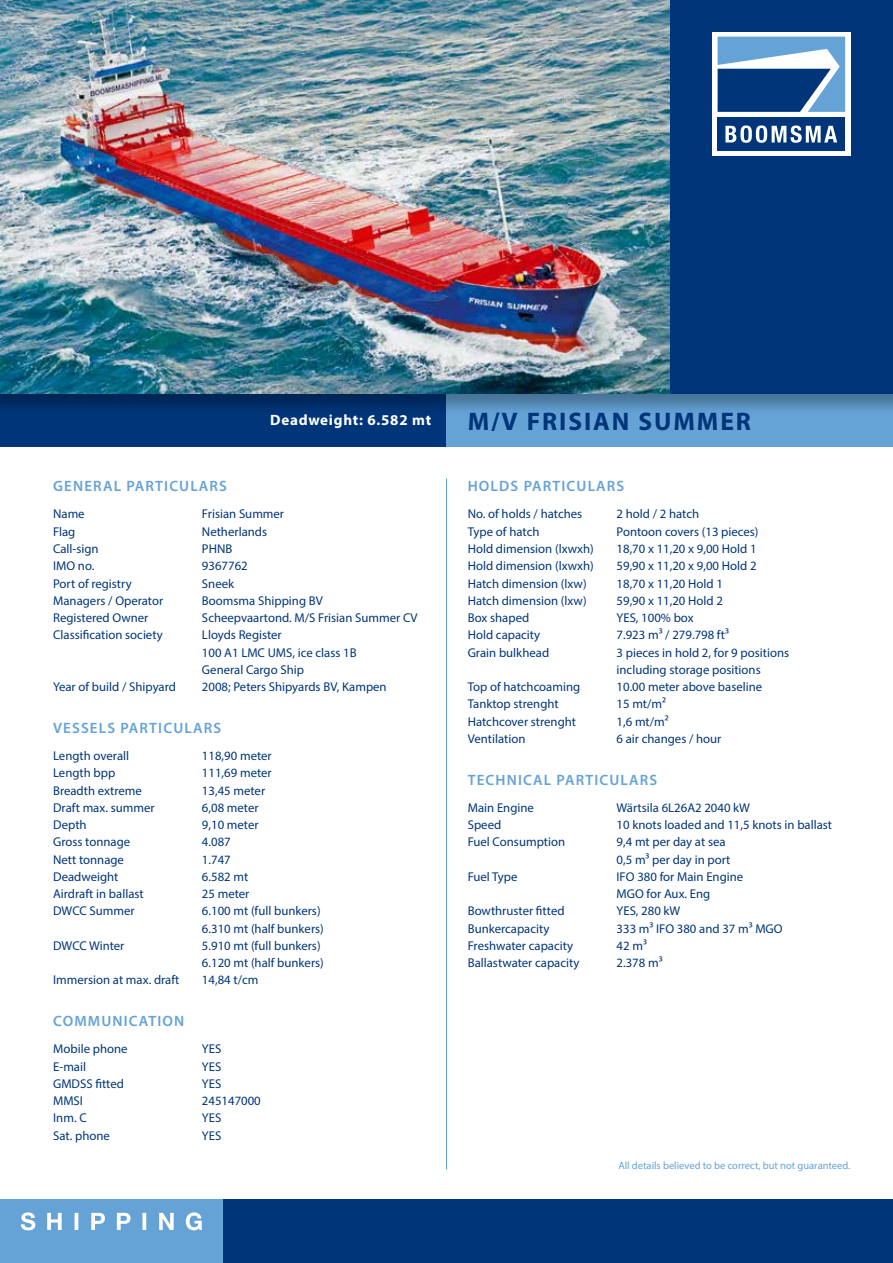
<style>
.page{position:relative;width:893px;height:1263px;background:#fff}
.page>*{position:absolute;margin:0;border:0;box-sizing:border-box;transform-origin:0 0}
.t1{font:700 25.5px "Myriad Pro";letter-spacing:.075em;color:#003579}
.t2{font:600 15px "Myriad Pro";letter-spacing:.075em;color:#65a3d7}
.t3{font:700 15px "Myriad Pro";letter-spacing:.05em;color:#fff}
.t4{font:12.75px/17.2px "Myriad Pro";color:#003579}
.t5{font:10.5px "Myriad Pro";color:#65a3d7}
</style>
<div class="page">
<div style="left:0;top:0;width:893px;height:446px;background:#003579"></div>
<div style="left:446px;top:346px;width:447px;height:100px;background:#65a3d7"></div>
<div style="left:0;top:0;width:893px;height:416px;background:#000;opacity:.3"></div>
<div style="left:0;top:0;width:893px;height:393px;background:#003579"></div>
<div style="left:0;top:1199px;width:893px;height:64px;background:#003579"></div>
<div style="left:0;top:1199px;width:223px;height:64px;background:#65a3d7"></div>
<svg style="left:21px;top:1212px;width:181px;height:18px"></svg>
<div style="left:712px;top:32px;width:138px;height:124px;background:#fff"></div>
<div style="left:718px;top:117px;width:127px;height:34px;background:#003579"></div>
<svg style="left:725px;top:125px;width:112px;height:18px"></svg>
<svg style="left:718px;top:37px;width:127px;height:75px"></svg>
<hr style="left:446px;top:478px;width:1px;height:691px;background:#65a3d7">
<img style="left:0;top:0;width:670px;height:393px">
<p class="t3" style="left:270px;top:410px;width:163px">Deadweight: 6.582 mt</p>
<h1 class="t1" style="left:468px;top:405px;width:285px">M/V FRISIAN SUMMER</h1>
<p class="t2" style="left:53px;top:477px;width:175px">GENERAL PARTICULARS</p>
<p class="t4" style="left:53px;top:505px;width:33px">Name</p>
<p class="t4" style="left:202px;top:505px;width:84px">Frisian Summer</p>
<p class="t4" style="left:53px;top:523px;width:24px">Flag</p>
<p class="t4" style="left:202px;top:523px;width:67px">Netherlands</p>
<p class="t4" style="left:53px;top:540px;width:47px">Call-sign</p>
<p class="t4" style="left:202px;top:540px;width:32px">PHNB</p>
<p class="t4" style="left:53px;top:557px;width:43px">IMO no.</p>
<p class="t4" style="left:202px;top:557px;width:47px">9367762</p>
<p class="t4" style="left:53px;top:574px;width:80px">Port of registry</p>
<p class="t4" style="left:202px;top:574px;width:34px">Sneek</p>
<p class="t4" style="left:53px;top:592px;width:112px">Managers / Operator</p>
<p class="t4" style="left:202px;top:592px;width:122px">Boomsma Shipping BV</p>
<p class="t4" style="left:53px;top:609px;width:97px">Registered Owner</p>
<p class="t4" style="left:202px;top:609px;width:217px">Scheepvaartond. M/S Frisian Summer CV</p>
<p class="t4" style="left:53px;top:626px;width:111px">Classification society</p>
<p class="t4" style="left:202px;top:626px;width:156px">Lloyds Register<br>100 A1 LMC UMS, ice class 1B<br>General Cargo Ship</p>
<p class="t4" style="left:53px;top:678px;width:124px">Year of build / Shipyard</p>
<p class="t4" style="left:202px;top:678px;width:186px">2008; Peters Shipyards BV, Kampen</p>
<p class="t2" style="left:53px;top:718px;width:169px">VESSELS PARTICULARS</p>
<p class="t4" style="left:53px;top:747px;width:78px">Length overall</p>
<p class="t4" style="left:202px;top:747px;width:71px">118,90 meter</p>
<p class="t4" style="left:53px;top:764px;width:64px">Length bpp</p>
<p class="t4" style="left:202px;top:764px;width:71px">111,69 meter</p>
<p class="t4" style="left:53px;top:781px;width:90px">Breadth extreme</p>
<p class="t4" style="left:202px;top:781px;width:65px">13,45 meter</p>
<p class="t4" style="left:53px;top:799px;width:103px">Draft max. summer</p>
<p class="t4" style="left:202px;top:799px;width:58px">6,08 meter</p>
<p class="t4" style="left:53px;top:816px;width:35px">Depth</p>
<p class="t4" style="left:202px;top:816px;width:58px">9,10 meter</p>
<p class="t4" style="left:53px;top:833px;width:79px">Gross tonnage</p>
<p class="t4" style="left:202px;top:833px;width:30px">4.087</p>
<p class="t4" style="left:53px;top:850px;width:72px">Nett tonnage</p>
<p class="t4" style="left:202px;top:850px;width:30px">1.747</p>
<p class="t4" style="left:53px;top:868px;width:67px">Deadweight</p>
<p class="t4" style="left:202px;top:868px;width:48px">6.582 mt</p>
<p class="t4" style="left:53px;top:885px;width:92px">Airdraft in ballast</p>
<p class="t4" style="left:202px;top:885px;width:49px">25 meter</p>
<p class="t4" style="left:53px;top:902px;width:83px">DWCC Summer</p>
<p class="t4" style="left:202px;top:902px;width:123px">6.100 mt (full bunkers)<br>6.310 mt (half bunkers)</p>
<p class="t4" style="left:53px;top:937px;width:73px">DWCC Winter</p>
<p class="t4" style="left:202px;top:937px;width:123px">5.910 mt (full bunkers)<br>6.120 mt (half bunkers)</p>
<p class="t4" style="left:53px;top:971px;width:128px">Immersion at max. draft</p>
<p class="t4" style="left:202px;top:971px;width:58px">14,84 t/cm</p>
<p class="t2" style="left:53px;top:1012px;width:133px">COMMUNICATION</p>
<p class="t4" style="left:53px;top:1040px;width:76px">Mobile phone</p>
<p class="t4" style="left:202px;top:1040px;width:21px">YES</p>
<p class="t4" style="left:53px;top:1057px;width:34px">E-mail</p>
<p class="t4" style="left:202px;top:1057px;width:21px">YES</p>
<p class="t4" style="left:53px;top:1075px;width:72px">GMDSS fitted</p>
<p class="t4" style="left:202px;top:1075px;width:21px">YES</p>
<p class="t4" style="left:53px;top:1092px;width:31px">MMSI</p>
<p class="t4" style="left:202px;top:1092px;width:60px">245147000</p>
<p class="t4" style="left:53px;top:1109px;width:35px">Inm. C</p>
<p class="t4" style="left:202px;top:1109px;width:21px">YES</p>
<p class="t4" style="left:53px;top:1126px;width:58px">Sat. phone</p>
<p class="t4" style="left:202px;top:1126px;width:21px">YES</p>
<p class="t2" style="left:468px;top:477px;width:158px">HOLDS PARTICULARS</p>
<p class="t4" style="left:468px;top:505px;width:116px">No. of holds / hatches</p>
<p class="t4" style="left:617px;top:505px;width:84px">2 hold / 2 hatch</p>
<p class="t4" style="left:468px;top:523px;width:73px">Type of hatch</p>
<p class="t4" style="left:617px;top:523px;width:143px">Pontoon covers (13 pieces)</p>
<p class="t4" style="left:468px;top:540px;width:128px">Hold dimension (lxwxh)</p>
<p class="t4" style="left:617px;top:540px;width:141px">18,70 x 11,20 x 9,00 Hold 1</p>
<p class="t4" style="left:468px;top:557px;width:128px">Hold dimension (lxwxh)</p>
<p class="t4" style="left:617px;top:557px;width:141px">59,90 x 11,20 x 9,00 Hold 2</p>
<p class="t4" style="left:468px;top:574px;width:120px">Hatch dimension (lxw)</p>
<p class="t4" style="left:617px;top:574px;width:108px">18,70 x 11,20 Hold 1</p>
<p class="t4" style="left:468px;top:592px;width:120px">Hatch dimension (lxw)</p>
<p class="t4" style="left:617px;top:592px;width:108px">59,90 x 11,20 Hold 2</p>
<p class="t4" style="left:468px;top:609px;width:63px">Box shaped</p>
<p class="t4" style="left:617px;top:609px;width:79px">YES, 100% box</p>
<p class="t4" style="left:468px;top:626px;width:74px">Hold capacity</p>
<p class="t4" style="left:617px;top:626px;width:114px">7.923 m³ / 279.798 ft³</p>
<p class="t4" style="left:468px;top:643px;width:83px">Grain bulkhead</p>
<p class="t4" style="left:617px;top:643px;width:174px">3 pieces in hold 2, for 9 positions including storage positions</p>
<p class="t4" style="left:468px;top:678px;width:114px">Top of hatchcoaming</p>
<p class="t4" style="left:617px;top:678px;width:147px">10.00 meter above baseline</p>
<p class="t4" style="left:468px;top:695px;width:92px">Tanktop strenght</p>
<p class="t4" style="left:617px;top:695px;width:51px">15 mt/m²</p>
<p class="t4" style="left:468px;top:712px;width:110px">Hatchcover strenght</p>
<p class="t4" style="left:617px;top:712px;width:54px">1,6 mt/m²</p>
<p class="t4" style="left:468px;top:730px;width:59px">Ventilation</p>
<p class="t4" style="left:617px;top:730px;width:106px">6 air changes / hour</p>
<p class="t2" style="left:468px;top:770px;width:191px">TECHNICAL PARTICULARS</p>
<p class="t4" style="left:468px;top:799px;width:68px">Main Engine</p>
<p class="t4" style="left:617px;top:799px;width:135px">Wärtsila 6L26A2 2040 kW</p>
<p class="t4" style="left:468px;top:816px;width:35px">Speed</p>
<p class="t4" style="left:617px;top:816px;width:217px">10 knots loaded and 11,5 knots in ballast</p>
<p class="t4" style="left:468px;top:833px;width:99px">Fuel Consumption</p>
<p class="t4" style="left:617px;top:833px;width:115px">9,4 mt per day at sea<br>0,5 m³ per day in port</p>
<p class="t4" style="left:468px;top:868px;width:51px">Fuel Type</p>
<p class="t4" style="left:617px;top:868px;width:128px">IFO 380 for Main Engine<br>MGO for Aux. Eng</p>
<p class="t4" style="left:468px;top:902px;width:98px">Bowthruster fitted</p>
<p class="t4" style="left:617px;top:902px;width:65px">YES, 280 kW</p>
<p class="t4" style="left:468px;top:919px;width:83px">Bunkercapacity</p>
<p class="t4" style="left:617px;top:919px;width:168px">333 m³ IFO 380 and 37 m³ MGO</p>
<p class="t4" style="left:468px;top:937px;width:107px">Freshwater capacity</p>
<p class="t4" style="left:617px;top:937px;width:32px">42 m³</p>
<p class="t4" style="left:468px;top:954px;width:113px">Ballastwater capacity</p>
<p class="t4" style="left:617px;top:954px;width:48px">2.378 m³</p>
<p class="t5" style="left:618px;top:1159px;width:234px">All details believed to be correct, but not guaranteed.</p>
</div>
